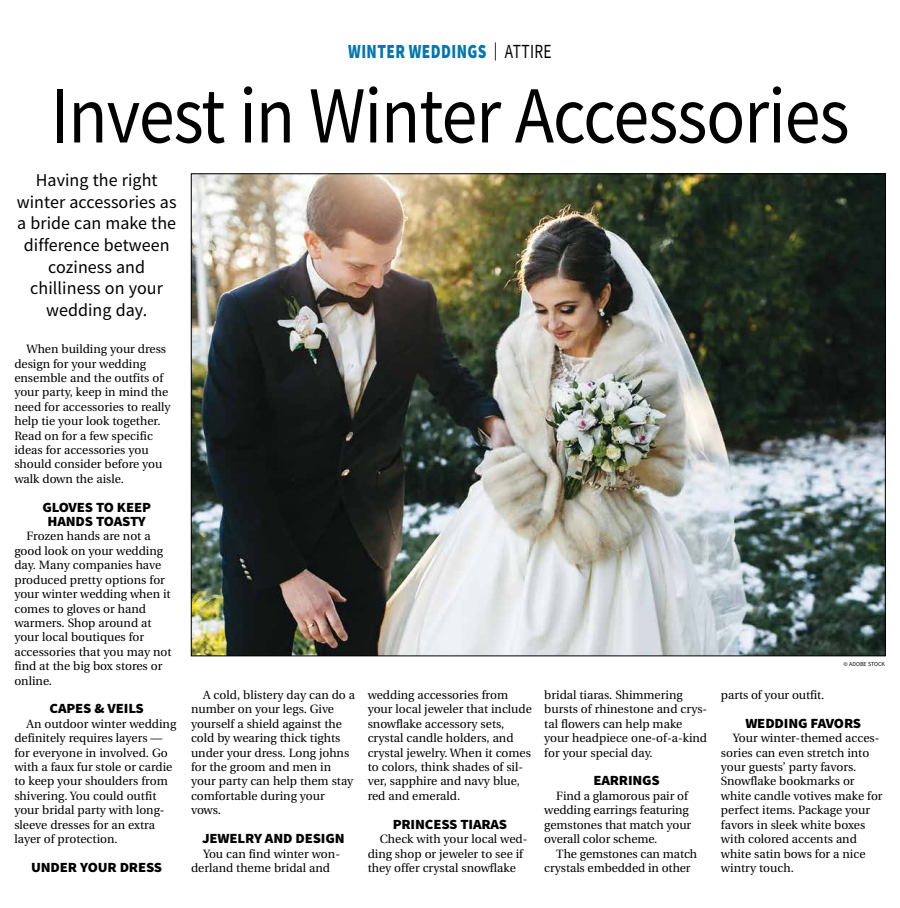
<style>
.page{position:relative;width:900px;height:908px;background:#fff}
.page>*{position:absolute;margin:0;border:0;box-sizing:border-box;transform-origin:0 0}
.t1{font:81px "Source Sans Pro";letter-spacing:-.015em;color:#000;scale:.89 1}
.t2{font:900 20px "Source Sans Pro";letter-spacing:.025em;color:#0077b1;scale:.77 1}
.t3{font:18px/21.6px "Source Sans Pro";letter-spacing:.005em;color:#000;text-align:center}
.t4{font:900 14px/14.4px "Source Sans Pro";letter-spacing:-.01em;color:#000;text-align:center;scale:1.05 1}
.t5{font:12px/14.4px "Utopia";color:#000}
.t6{font:6px "Source Sans Pro";color:#000}
.s1{font-weight:400;font-size:18px;color:#000}
.s2{font-weight:400;color:#000}
</style>
<div class="page">
<img style="left:193px;top:175px;width:691px;height:479px">
<h2 class="t2" style="left:348px;top:38px;width:266px">WINTER WEDDINGS <span class="s1">|</span> <span class="s2">ATTIRE</span></h2>
<h1 class="t1" style="left:50px;top:64px;width:899px">Invest in Winter Accessories</h1>
<h3 class="t3" style="left:17px;top:169px;width:161px">Having the right winter accessories as a bride can make the difference between coziness and chilliness on your wedding day.</h3>
<p class="t5" style="left:14px;top:342px;width:158px;text-indent:12px">When building your dress design for your wedding ensemble and the outfits of your party, keep in mind the need for accessories to really help tie your look together.<br>Read on for a few specific ideas for accessories you should consider before you walk down the aisle.</p>
<p class="t4" style="left:42px;top:499px;width:105px">GLOVES TO KEEP<br>HANDS TOASTY</p>
<p class="t5" style="left:14px;top:529px;width:159px;text-indent:12px">Frozen hands are not a good look on your wedding day. Many companies have produced pretty options for your winter wedding when it comes to gloves or hand warmers. Shop around at your local boutiques for accessories that you may not find at the big box stores or online.</p>
<p class="t4" style="left:50px;top:701px;width:91px">CAPES &amp; VEILS</p>
<p class="t5" style="left:14px;top:716px;width:163px;text-indent:12px">An outdoor winter wedding definitely requires layers — for everyone in involved. Go with a faux fur stole or cardie to keep your shoulders from shivering. You could outfit your bridal party with long&shy;sleeve dresses for an extra layer of protection.</p>
<p class="t4" style="left:31px;top:859px;width:126px">UNDER YOUR DRESS</p>
<p class="t5" style="left:191px;top:687px;width:166px;text-indent:12px">A cold, blistery day can do a number on your legs. Give yourself a shield against the cold by wearing thick tights under your dress. Long johns for the groom and men in your party can help them stay comfortable during your vows.</p>
<p class="t4" style="left:202px;top:830px;width:137px">JEWELRY AND DESIGN</p>
<p class="t5" style="left:191px;top:846px;width:151px;text-indent:12px">You can find winter won&shy;derland theme bridal and</p>
<p class="t5" style="left:368px;top:687px;width:166px">wedding accessories from your local jeweler that include snowflake accessory sets, crystal candle holders, and crystal jewelry. When it comes to colors, think shades of sil&shy;ver, sapphire and navy blue, red and emerald.</p>
<p class="t4" style="left:393px;top:816px;width:111px">PRINCESS TIARAS</p>
<p class="t5" style="left:368px;top:831px;width:161px;text-indent:12px">Check with your local wed&shy;ding shop or jeweler to see if they offer crystal snowflake</p>
<p class="t5" style="left:544px;top:687px;width:165px">bridal tiaras. Shimmering bursts of rhinestone and crys&shy;tal flowers can help make your headpiece one-of-a-kind for your special day.</p>
<p class="t4" style="left:593px;top:773px;width:65px">EARRINGS</p>
<p class="t5" style="left:544px;top:788px;width:148px;text-indent:12px">Find a glamorous pair of wedding earrings featuring gemstones that match your overall color scheme.</p>
<p class="t5" style="left:544px;top:846px;width:154px;text-indent:12px">The gemstones can match crystals embedded in other</p>
<p class="t6" style="left:844px;top:660px;width:43px">© ADOBE STOCK</p>
<p class="t5" style="left:721px;top:687px;width:105px">parts of your outfit.</p>
<p class="t4" style="left:745px;top:715px;width:112px">WEDDING FAVORS</p>
<p class="t5" style="left:721px;top:731px;width:163px;text-indent:12px">Your winter-themed acces&shy;sories can even stretch into your guests’ party favors.<br>Snowflake bookmarks or white candle votives make for perfect items. Package your favors in sleek white boxes with colored accents and white satin bows for a nice wintry touch.</p>
</div>
